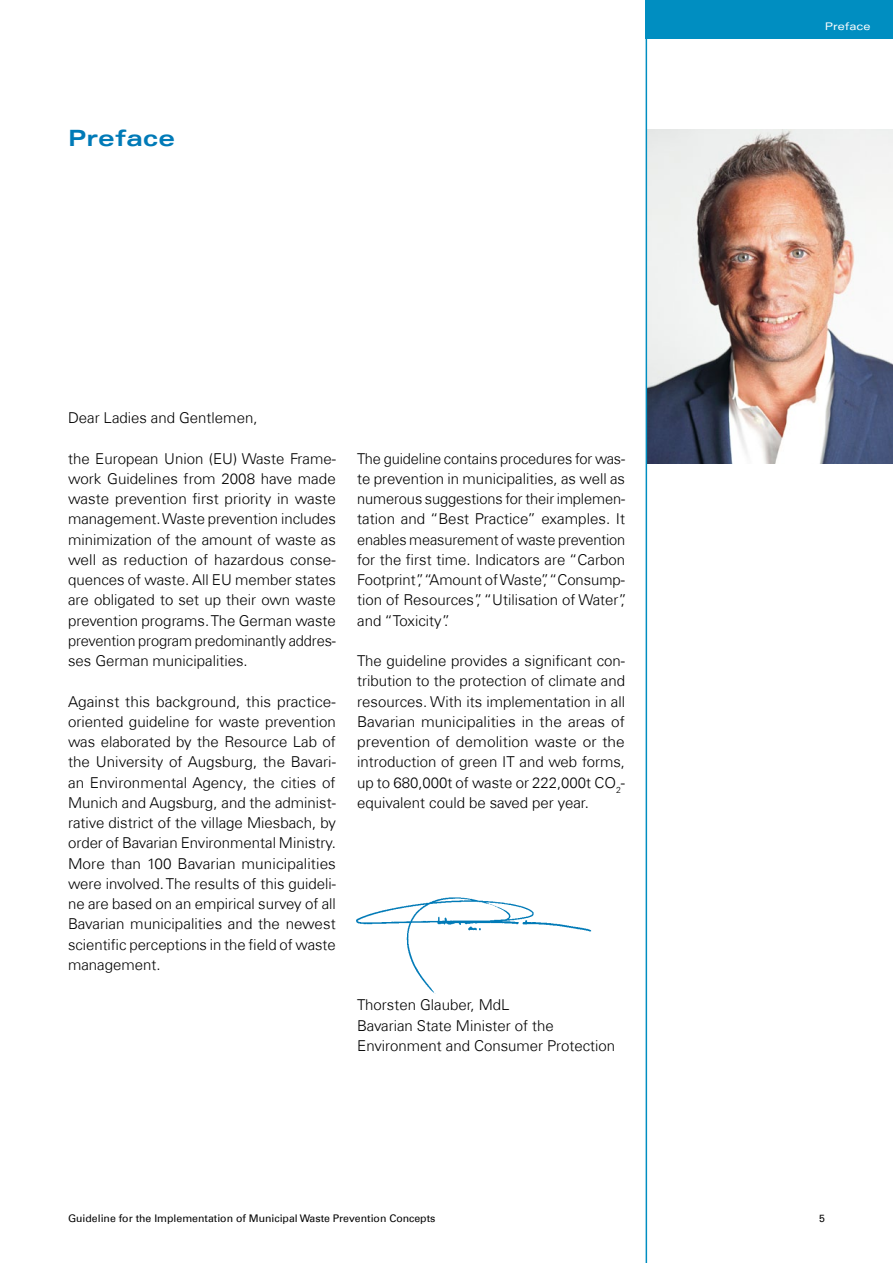
<style>
.page{position:relative;width:893px;height:1263px;background:#fff}
.page>*{position:absolute;margin:0;border:0;box-sizing:border-box;transform-origin:0 0}
.HL1{font:22.5px "Univers Com 63 Bold Ext";letter-spacing:.01em;color:#007ab7}
.Fließ{font:300 15px/20.2px "Univers Com 45";color:#000;text-align:justify}
.Fließ_Einzug{font:300 15px/20.2px "Univers Com 45";color:#000}
.t1{font:10.5px "Univers Com 55 Roman";color:#000}
.Leitsystem{font:expanded 10.5px "Univers LT Std";color:#fff}
</style>
<div class="page">
<div style="left:646px;top:0;width:247px;height:38px;background:#008ec1"></div>
<img style="left:647px;top:130px;width:246px;height:334px">
<hr style="left:646px;top:0;width:1px;height:1263px;background:#008ec1">
<img style="left:356px;top:897px;width:236px;height:97px">
<h1 class="HL1" style="left:68px;top:125px;width:109px">Preface</h1>
<p class="Fließ" style="left:68px;top:408px;width:191px">Dear Ladies and Gentlemen,</p>
<p class="Fließ" style="left:68px;top:448px;width:270px">the European Union (EU) Waste Frame&shy;work Guidelines from 2008 have made waste prevention first priority in waste management. Waste prevention includes minimization of the amount of waste as well as reduction of hazardous conse&shy;quences of waste. All EU member states are obligated to set up their own waste prevention programs. The German waste prevention program predominantly addres&shy;ses German municipalities.</p>
<p class="Fließ" style="left:68px;top:691px;width:269px">Against this background, this practice&shy;oriented guideline for waste prevention was elaborated by the Resource Lab of the University of Augsburg, the Bavari&shy;an Environmental Agency, the cities of Munich and Augsburg, and the administ&shy;rative district of the village Miesbach, by order of Bavarian Environmental Ministry.<br>More than 100 Bavarian municipalities were involved. The results of this guideli&shy;ne are based on an empirical survey of all Bavarian municipalities and the newest scientific perceptions in the field of waste management.</p>
<p class="Fließ" style="left:357px;top:448px;width:271px;text-align:left">The guideline contains procedures for was&shy;te prevention in municipalities, as well as numerous suggestions for their implemen&shy;tation and “Best Practice” examples. It enables measurement of waste prevention for the first time. Indicators are “Carbon Footprint”, “Amount of Waste”, “Consump&shy;tion of Resources”, “Utilisation of Water”, and “Toxicity”.</p>
<p class="Fließ" style="left:357px;top:651px;width:269px">The guideline provides a significant con&shy;tribution to the protection of climate and resources. With its implementation in all Bavarian municipalities in the areas of prevention of demolition waste or the introduction of green IT and web forms, up to 680,000t of waste or 222,000t CO<sub>2</sub>- equivalent could be saved per year.</p>
<p class="Fließ_Einzug" style="left:357px;top:995px;width:154px">Thorsten Glauber, MdL</p>
<p class="Fließ_Einzug" style="left:357px;top:1015px;width:260px">Bavarian State Minister of the<br>Environment and Consumer Protection</p>
<p class="Leitsystem" style="left:825px;top:20px;width:47px">Preface</p>
<p class="t1" style="left:68px;top:1212px;width:369px">Guideline for the Implementation of Municipal Waste Prevention Concepts</p>
<p class="t1" style="left:819px;top:1212px;width:7px">5</p>
</div>
